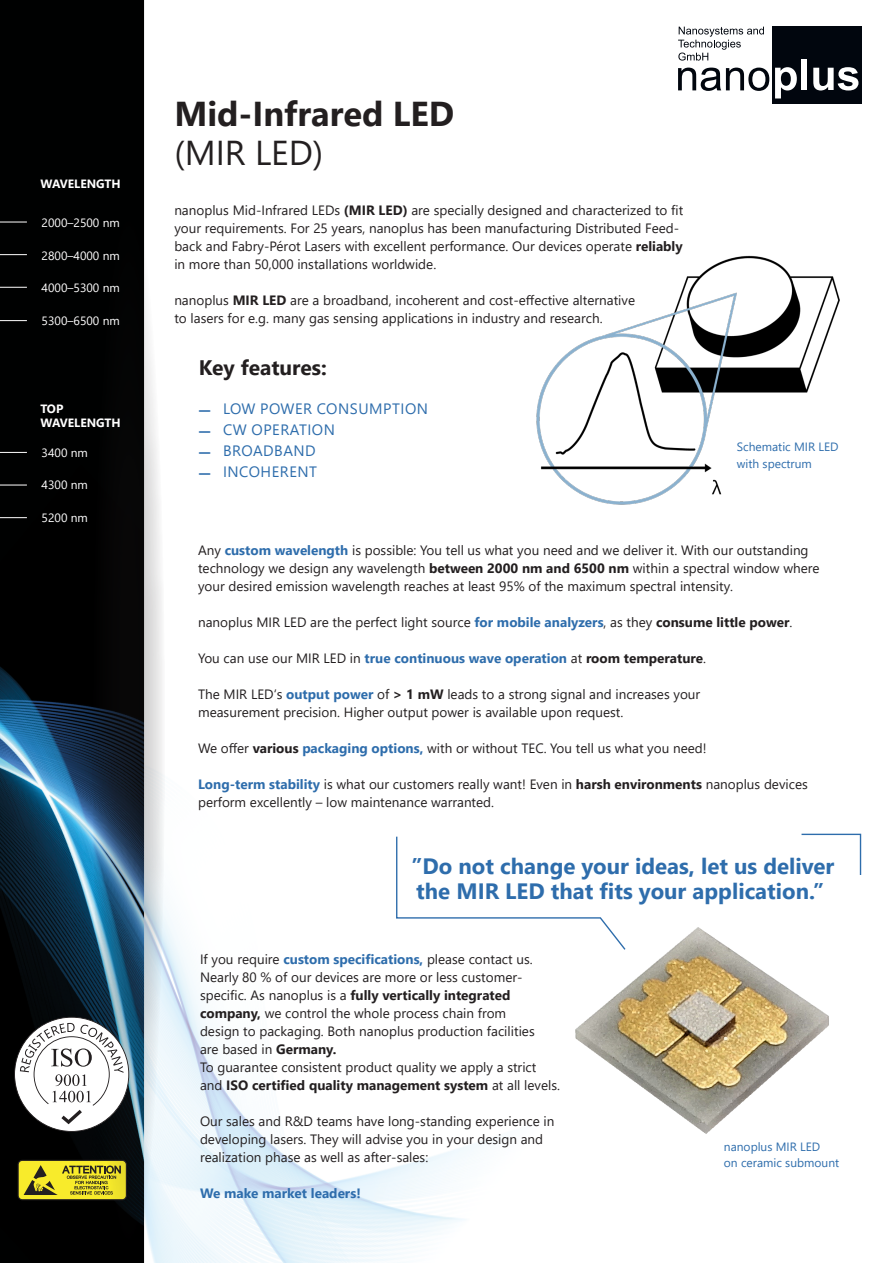
<style>
.page{position:relative;width:893px;height:1263px;background:#fff}
.page>*{position:absolute;margin:0;border:0;box-sizing:border-box;transform-origin:0 0}
.Headline{font:700 34.5px "Segoe UI";color:#231f20}
.Headline-2{font:34.5px "Segoe UI";color:#231f20}
.Copytext{font:700 22.2px/24.9px "Segoe UI";color:#2e6dac}
.Subline{font:700 21px "Segoe UI";color:#231f20}
.t1{font:15px "Segoe UI";letter-spacing:.035em;color:#2e6dac}
.Copytext-2{font:13.5px/18px "Segoe UI";color:#231f20}
.Copytext-3{font:700 13.5px "Segoe UI";color:#2e6dac}
.Copytext-4{font:700 13.5px "Segoe UI";color:#231f20}
.t2{font:12px "Segoe UI";color:#fff}
.t3{font:12px/16.5px "Segoe UI";color:#2e6dac}
.t4{font:700 12px "Segoe UI";color:#fff}
.s1{font-weight:700}
.s2{font-weight:700;color:#2e6dac}
.s3{font-weight:400;color:#231f20}
.s4{color:#231f20}
.s5{font-weight:400}
</style>
<div class="page">
<img style="left:0;top:0;width:800px;height:1263px">
<div style="left:18px;top:1160px;width:108px;height:40px;background:#f8eb2b;border-radius:4px"></div>
<div style="left:18px;top:1160px;width:109px;height:40px;border:1px solid #231f20;border-radius:4px"></div>
<svg style="left:24px;top:1165px;width:68px;height:30px"></svg>
<div style="left:772px;top:27px;width:90px;height:77px;background:#01060e"></div>
<svg style="left:678px;top:68px;width:91px;height:23px"></svg>
<svg style="left:775px;top:67px;width:22px;height:31px"></svg>
<div style="left:801px;top:59px;width:6px;height:31px;background:#fff"></div>
<svg style="left:813px;top:67px;width:45px;height:23px"></svg>
<svg style="left:678px;top:27px;width:86px;height:34px"></svg>
<svg style="left:92px;top:187px;width:73px;height:1076px;background:#596367"></svg>
<img style="left:517px;top:250px;width:323px;height:256px">
<svg style="left:0;top:452px;width:27px;height:1px"></svg>
<svg style="left:0;top:485px;width:27px;height:1px"></svg>
<svg style="left:801px;top:833px;width:61px;height:42px"></svg>
<svg style="left:395px;top:835px;width:232px;height:116px"></svg>
<svg style="left:0;top:517px;width:27px;height:1px"></svg>
<svg style="left:14px;top:1017px;width:115px;height:115px"></svg>
<img style="left:560px;top:927px;width:269px;height:220px">
<svg style="left:0;top:320px;width:27px;height:1px"></svg>
<svg style="left:0;top:287px;width:27px;height:1px"></svg>
<svg style="left:0;top:254px;width:27px;height:1px"></svg>
<svg style="left:0;top:222px;width:27px;height:1px"></svg>
<p class="t4" style="left:40px;top:173px;width:82px">WAVELENGTH</p>
<p class="t2" style="left:42px;top:211px;width:80px">2000–2500 nm</p>
<p class="t2" style="left:42px;top:244px;width:80px">2800–4000 nm</p>
<p class="t2" style="left:42px;top:277px;width:80px">4000–5300 nm</p>
<p class="t2" style="left:42px;top:309px;width:80px">5300–6500 nm</p>
<p class="t4" style="left:40px;top:397px;width:25px">TOP</p>
<p class="t4" style="left:40px;top:411px;width:82px">WAVELENGTH</p>
<p class="t2" style="left:42px;top:441px;width:48px">3400 nm</p>
<p class="t2" style="left:42px;top:474px;width:48px">4300 nm</p>
<p class="t2" style="left:42px;top:506px;width:48px">5200 nm</p>
<p class="Headline" style="left:174px;top:82px;width:281px">Mid-Infrared LED</p>
<p class="Headline-2" style="left:174px;top:121px;width:150px">(MIR LED)</p>
<p class="Copytext-2" style="left:174px;top:200px;width:510px">nanoplus Mid-Infrared LEDs <span class="s1">(MIR LED)</span> are specially designed and characterized to fit your requirements. For 25 years, nanoplus has been manufacturing Distributed Feed&shy;back and Fabry-Pérot Lasers with excellent performance. Our devices operate <span class="s1">reliably</span></p>
<p class="Copytext-2" style="left:174px;top:254px;width:263px">in more than 50,000 installations worldwide.</p>
<p class="Copytext-2" style="left:174px;top:290px;width:462px">nanoplus <span class="s1">MIR LED</span> are a broadband, incoherent and cost-effective alternative</p>
<p class="Copytext-2" style="left:174px;top:308px;width:430px">to lasers for e.g. many gas sensing applications in industry and research.</p>
<p class="Subline" style="left:199px;top:348px;width:130px">Key features:</p>
<p class="t1" style="left:199px;top:395px;width:231px"><sup>_</sup> LOW POWER CONSUMPTION</p>
<p class="t1" style="left:199px;top:416px;width:137px"><sup>_</sup> CW OPERATION</p>
<p class="t1" style="left:199px;top:437px;width:118px"><sup>_</sup> BROADBAND</p>
<p class="t1" style="left:199px;top:458px;width:120px"><sup>_</sup> INCOHERENT</p>
<p class="t3" style="left:737px;top:438px;width:103px">Schematic MIR LED with spectrum</p>
<p class="Copytext-2" style="left:198px;top:540px;width:623px">Any <span class="s2">custom wavelength</span> is possible: You tell us what you need and we deliver it. With our outstanding technology we design any wavelength <span class="s1">between 2000 nm and 6500 nm</span> within a spectral window where your desired emission wavelength reaches at least 95% of the maximum spectral intensity.</p>
<p class="Copytext-2" style="left:198px;top:612px;width:596px">nanoplus MIR LED are the perfect light source <span class="s2">for mobile analyzers</span>, as they <span class="s1">consume little power</span>.</p>
<p class="Copytext-3" style="left:198px;top:646px;width:509px"><span class="s3">You can use our MIR LED in</span> true continuous wave operation <span class="s3">at</span> <span class="s4">room temperature</span><span class="s3">.</span></p>
<p class="Copytext-2" style="left:198px;top:684px;width:504px">The MIR LED‘s <span class="s2">output power</span> of <span class="s1">&gt; 1 mW</span> leads to a strong signal and increases your measurement precision. Higher output power is available upon request.</p>
<p class="Copytext-2" style="left:198px;top:738px;width:510px">We offer <span class="s1">various</span> <span class="s2">packaging options,</span> with or without TEC. You tell us what you need!</p>
<p class="Copytext-2" style="left:198px;top:774px;width:611px"><span class="s2">Long-term stability</span> is what our customers really want! Even in <span class="s1">harsh environments</span> nanoplus devices</p>
<p class="Copytext-2" style="left:198px;top:792px;width:298px">perform excellently – low maintenance warranted.</p>
<p class="Copytext" style="left:412px;top:852px;width:424px">”Do not change your ideas, let us deliver the MIR LED that fits your application.”</p>
<p class="Copytext-2" style="left:200px;top:949px;width:338px">If you require <span class="s2">custom specifications,</span> please contact us.<br>Nearly 80 % of our devices are more or less customer&shy;specific. As nanoplus is a <span class="s1">fully vertically integrated company,</span> we control the whole process chain from design to packaging. Both nanoplus production facilities are based in <span class="s1">Germany.<br></span>To guarantee consistent product quality we apply a strict</p>
<p class="Copytext-4" style="left:200px;top:1073px;width:361px"><span class="s5">and</span> ISO certified quality management system <span class="s5">at all levels.</span></p>
<p class="Copytext-2" style="left:200px;top:1111px;width:356px">Our sales and R&amp;D teams have long-standing experience in</p>
<p class="Copytext-2" style="left:200px;top:1129px;width:345px">developing lasers. They will advise you in your design and</p>
<p class="Copytext-2" style="left:200px;top:1147px;width:230px">realization phase as well as after-sales:</p>
<p class="Copytext-3" style="left:200px;top:1181px;width:162px">We make market leaders!</p>
<p class="t3" style="left:724px;top:1137px;width:98px">nanoplus MIR LED</p>
<p class="t3" style="left:724px;top:1153px;width:117px">on ceramic submount</p>
</div>
